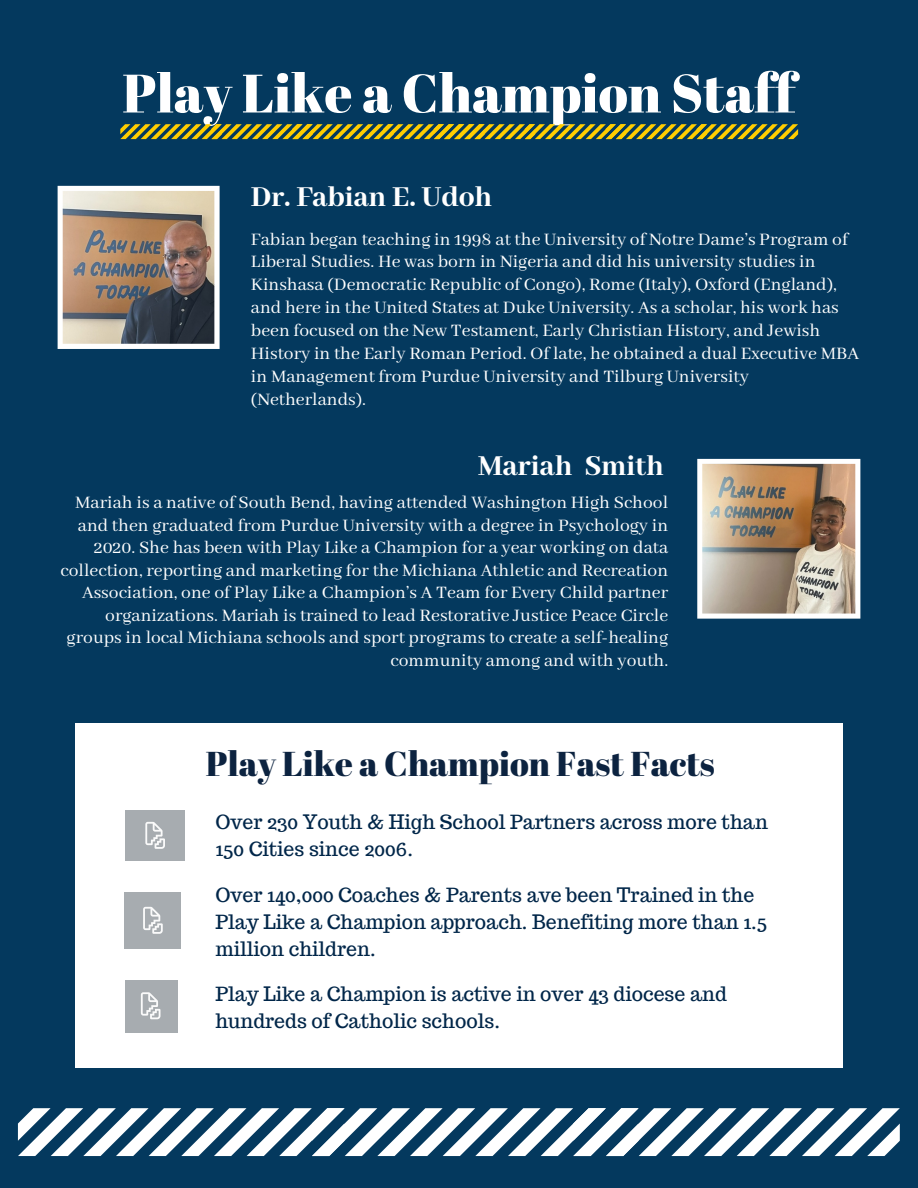
<style>
.page{position:relative;width:918px;height:1188px;background:#04395e}
.page>*{position:absolute;margin:0;border:0;box-sizing:border-box;transform-origin:0 0}
.t1{font:54px "Abril Fatface";color:#fff}
.t2{font:34.5px "Abril Fatface";color:#0c2340}
.t3{font:800 31.5px "Abhaya Libre";color:#fff}
.t4{font:19.5px/22.8px "Abhaya Libre";color:#fff}
.t5{font:19.5px/27px "Trocchi";color:#002649}
</style>
<div class="page">
<svg style="left:18px;top:1108px;width:882px;height:48px"></svg>
<img style="left:58px;top:186px;width:162px;height:163px">
<img style="left:697px;top:459px;width:163px;height:160px">
<svg style="left:120px;top:124px;width:678px;height:15px"></svg>
<div style="left:75px;top:723px;width:768px;height:344px;background:#fff"></div>
<div style="left:125px;top:892px;width:56px;height:56px;background:#a7acb0"></div>
<svg style="left:143px;top:907px;width:20px;height:27px"></svg>
<div style="left:125px;top:811px;width:59px;height:50px;background:#a7acb0"></div>
<svg style="left:145px;top:822px;width:20px;height:27px"></svg>
<div style="left:125px;top:980px;width:53px;height:53px;background:#a7acb0"></div>
<svg style="left:141px;top:992px;width:20px;height:27px"></svg>
<h1 class="t1" style="left:122px;top:55px;width:675px">Play Like a Champion Staff</h1>
<h3 class="t3" style="left:251px;top:179px;width:243px">Dr. Fabian E. Udoh</h3>
<p class="t4" style="left:251px;top:228px;width:610px">Fabian began teaching in 1998 at the University of Notre Dame’s Program of Liberal Studies. He was born in Nigeria and did his university studies in Kinshasa (Democratic Republic of Congo), Rome (Italy), Oxford (England), and here in the United States at Duke University. As a scholar, his work has been focused on the New Testament, Early Christian History, and Jewish History in the Early Roman Period. Of late, he obtained a dual Executive MBA in Management from Purdue University and Tilburg University (Netherlands).</p>
<h3 class="t3" style="left:478px;top:449px;width:187px">Mariah Smith</h3>
<p class="t4" style="left:61px;top:492px;width:609px;text-align:right">Mariah is a native of South Bend, having attended Washington High School and then graduated from Purdue University with a degree in Psychology in 2020. She has been with Play Like a Champion for a year working on data collection, reporting and marketing for the Michiana Athletic and Recreation Association, one of Play Like a Champion’s A Team for Every Child partner organizations. Mariah is trained to lead Restorative Justice Peace Circle groups in local Michiana schools and sport programs to create a self-healing community among and with youth.</p>
<h2 class="t2" style="left:206px;top:740px;width:510px">Play Like a Champion Fast Facts</h2>
<p class="t5" style="left:215px;top:808px;width:554px">Over 230 Youth &amp; High School Partners across more than<br>150 Cities since 2006.</p>
<p class="t5" style="left:215px;top:881px;width:553px">Over 140,000 Coaches &amp; Parents ave been Trained in the<br>Play Like a Champion approach. Benefiting more than 1.5 million children.</p>
<p class="t5" style="left:215px;top:980px;width:513px">Play Like a Champion is active in over 43 diocese and hundreds of Catholic schools.</p>
</div>
